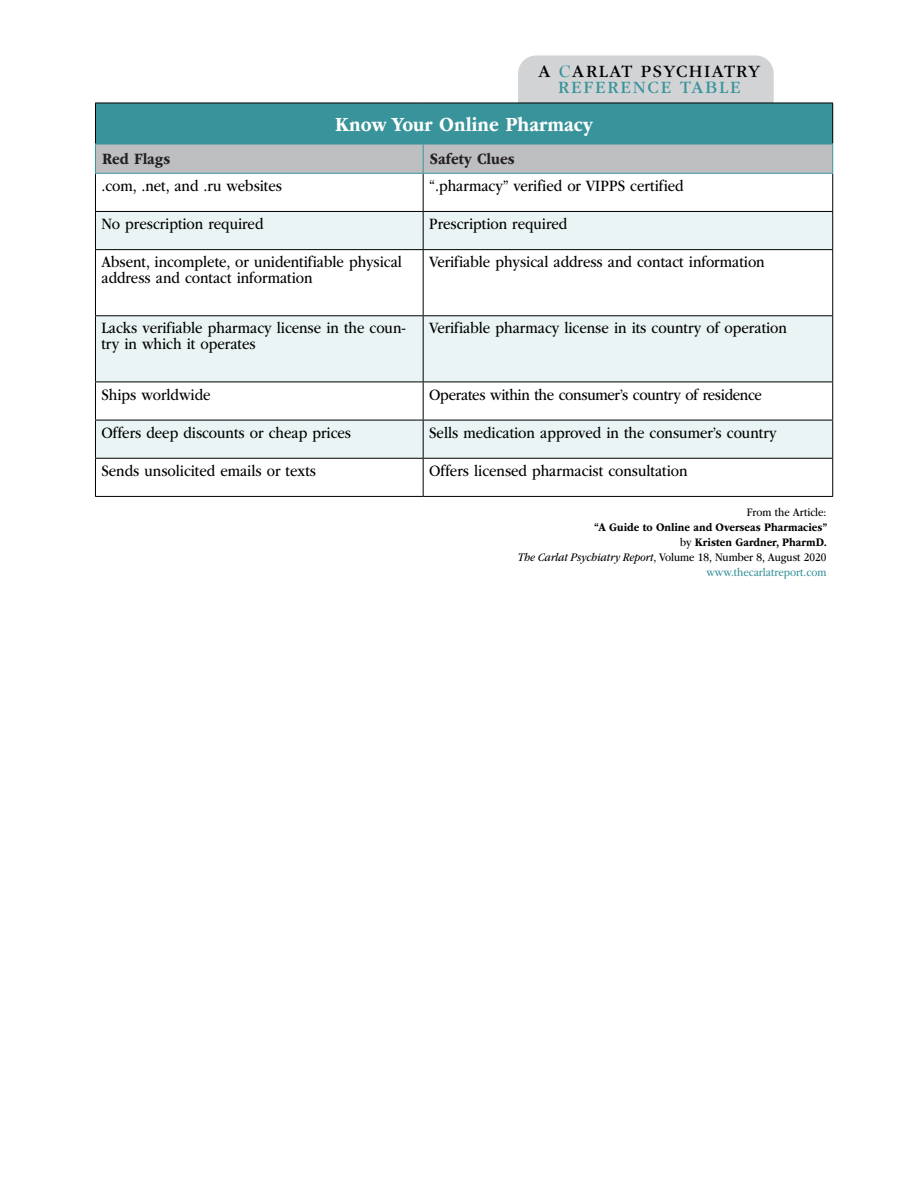
<style>
.page{position:relative;width:918px;height:1188px;background:#fff}
.page>*{position:absolute;margin:0;border:0;box-sizing:border-box;transform-origin:0 0}
.t1{font:700 21px "ITC Garamond Std";color:#fff;scale:.88 1}
.t2{font:18px/15.9px "ITC Garamond Std";letter-spacing:.08em;color:#000;text-align:center}
.t3{font:16.5px/15.8px "ITC Garamond Std";color:#000;scale:.88 1}
.t4{font:16.5px "ITC Garamond Std";letter-spacing:-.02em;color:#000;scale:.88 1}
.t5{font:700 16.5px "ITC Garamond Std";color:#231f20;scale:.88 1}
.t6{font:700 12px/15px "ITC Garamond Std";color:#000;text-align:right;scale:.88 1}
.t7{font:12px "ITC Garamond Std";color:#000;scale:.88 1}
.s1{font-family:"Bernhard Modern Std";font-weight:700;color:#38939b}
.s2{color:#38939b}
.s3{font-weight:400}
.s4{font-weight:400;font-style:italic}
.s5{font-weight:400;color:#38939b}
</style>
<div class="page">
<div style="left:518px;top:56px;width:256px;height:79px;background:#d1d3d4;border-radius:18px"></div>
<div style="left:95px;top:103px;width:738px;height:41px;background:#38939b"></div>
<svg style="left:96px;top:212px;width:736px;height:246px;fill:#ebf4f5"></svg>
<hr style="left:95px;top:103px;width:328px;height:1px;background:#000">
<hr style="left:95px;top:103px;width:1px;height:41px;background:#000">
<hr style="left:423px;top:103px;width:410px;height:1px;background:#000">
<hr style="left:832px;top:103px;width:1px;height:41px;background:#000">
<hr style="left:95px;top:174px;width:1px;height:37px;background:#000">
<hr style="left:423px;top:174px;width:1px;height:37px;background:#000">
<hr style="left:832px;top:174px;width:1px;height:37px;background:#000">
<hr style="left:95px;top:211px;width:328px;height:1px;background:#000">
<hr style="left:95px;top:212px;width:1px;height:37px;background:#000">
<hr style="left:423px;top:211px;width:410px;height:1px;background:#000">
<hr style="left:423px;top:212px;width:1px;height:37px;background:#000">
<hr style="left:832px;top:212px;width:1px;height:37px;background:#000">
<hr style="left:95px;top:249px;width:328px;height:1px;background:#000">
<hr style="left:95px;top:250px;width:1px;height:65px;background:#000">
<hr style="left:423px;top:249px;width:410px;height:1px;background:#000">
<hr style="left:423px;top:250px;width:1px;height:65px;background:#000">
<hr style="left:832px;top:250px;width:1px;height:65px;background:#000">
<hr style="left:95px;top:315px;width:328px;height:1px;background:#000">
<hr style="left:95px;top:316px;width:1px;height:66px;background:#000">
<hr style="left:423px;top:315px;width:410px;height:1px;background:#000">
<hr style="left:423px;top:316px;width:1px;height:66px;background:#000">
<hr style="left:832px;top:316px;width:1px;height:66px;background:#000">
<hr style="left:95px;top:382px;width:328px;height:1px;background:#000">
<hr style="left:95px;top:382px;width:1px;height:38px;background:#000">
<hr style="left:423px;top:382px;width:410px;height:1px;background:#000">
<hr style="left:423px;top:382px;width:1px;height:38px;background:#000">
<hr style="left:832px;top:382px;width:1px;height:38px;background:#000">
<hr style="left:95px;top:420px;width:328px;height:1px;background:#000">
<hr style="left:95px;top:420px;width:1px;height:38px;background:#000">
<hr style="left:423px;top:420px;width:410px;height:1px;background:#000">
<hr style="left:423px;top:420px;width:1px;height:38px;background:#000">
<hr style="left:832px;top:420px;width:1px;height:38px;background:#000">
<hr style="left:95px;top:458px;width:328px;height:1px;background:#000">
<hr style="left:95px;top:459px;width:1px;height:37px;background:#000">
<hr style="left:423px;top:458px;width:410px;height:1px;background:#000">
<hr style="left:423px;top:459px;width:1px;height:37px;background:#000">
<hr style="left:832px;top:459px;width:1px;height:37px;background:#000">
<hr style="left:95px;top:496px;width:328px;height:1px;background:#000">
<hr style="left:423px;top:496px;width:410px;height:1px;background:#000">
<hr style="left:95px;top:173px;width:328px;height:1px;background:#38939b">
<svg style="left:95px;top:144px;width:738px;height:29px;background:#b8bcbe"></svg>
<hr style="left:423px;top:173px;width:410px;height:1px;background:#38939b">
<p class="t2" style="left:538px;top:63px;width:223px">A <span class="s1">C</span>ARLAT PSYCHIATRY<br><span class="s2">REFERENCE TABLE</span></p>
<p class="t1" style="left:335px;top:112px;width:294px">Know Your Online Pharmacy</p>
<p class="t5" style="left:102px;top:150px;width:79px">Red Flags</p>
<p class="t5" style="left:430px;top:150px;width:98px">Safety Clues</p>
<p class="t3" style="left:101px;top:178px;width:207px">.com, .net, and .ru websites</p>
<p class="t3" style="left:429px;top:178px;width:291px">“.pharmacy” verified or VIPPS certified</p>
<p class="t3" style="left:101px;top:216px;width:186px">No prescription required</p>
<p class="t3" style="left:429px;top:216px;width:158px">Prescription required</p>
<p class="t3" style="left:101px;top:254px;width:343px">Absent, incomplete, or unidentifiable physical address and contact information</p>
<p class="t3" style="left:429px;top:254px;width:383px">Verifiable physical address and contact information</p>
<p class="t3" style="left:101px;top:320px;width:348px">Lacks verifiable pharmacy license in the coun&shy;try in which it operates</p>
<p class="t3" style="left:429px;top:320px;width:408px">Verifiable pharmacy license in its country of operation</p>
<p class="t3" style="left:101px;top:387px;width:125px">Ships worldwide</p>
<p class="t4" style="left:429px;top:385px;width:380px">Operates within the consumer’s country of residence</p>
<p class="t3" style="left:101px;top:425px;width:285px">Offers deep discounts or cheap prices</p>
<p class="t3" style="left:429px;top:425px;width:396px">Sells medication approved in the consumer’s country</p>
<p class="t3" style="left:101px;top:463px;width:245px">Sends unsolicited emails or texts</p>
<p class="t3" style="left:429px;top:463px;width:295px">Offers licensed pharmacist consultation</p>
<p class="t7" style="left:747px;top:505px;width:92px">From the Article:</p>
<p class="t6" style="left:518px;top:519px;width:353px">“A Guide to Online and Overseas Pharmacies”<br><span class="s3">by</span> Kristen Gardner, PharmD.<br><span class="s4">The Carlat Psychiatry Report</span><span class="s3">, Volume 18, Number 8, August 2020 </span><span class="s5">www.thecarlatreport.com</span></p>
</div>
